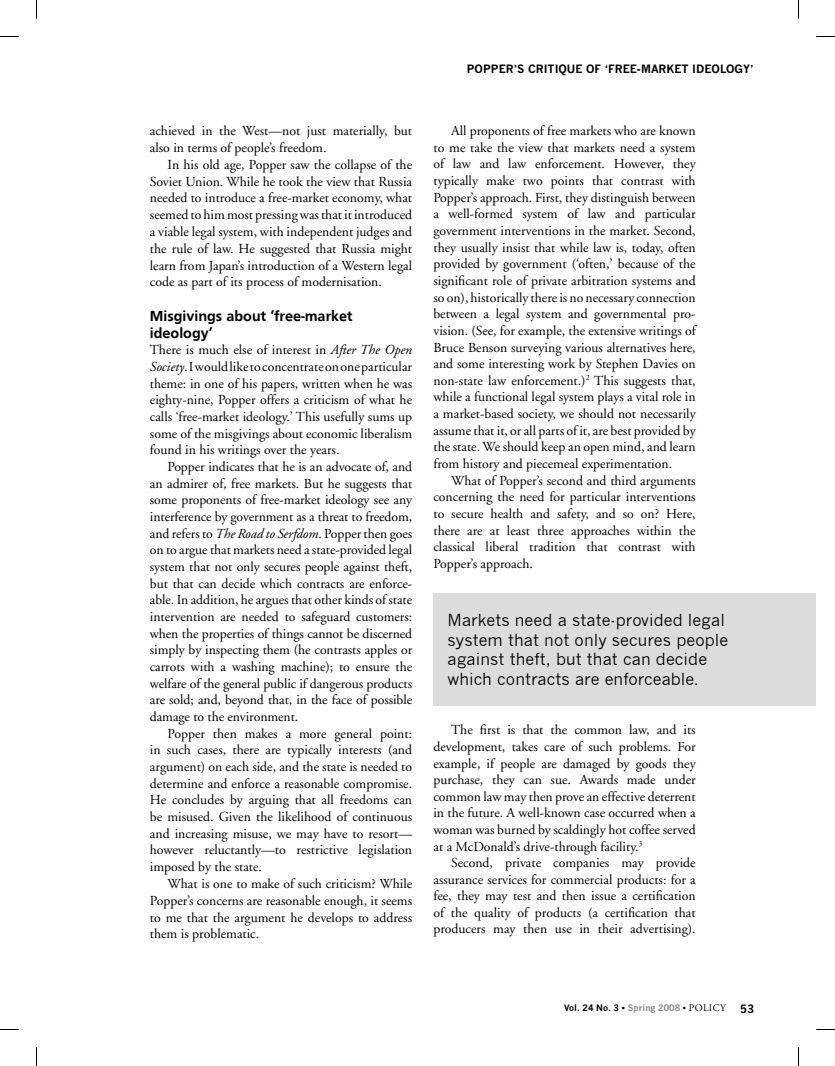
<style>
.page{position:relative;width:835px;height:1066px;background:#fff}
.page>*{position:absolute;margin:0;border:0;box-sizing:border-box;transform-origin:0 0}
.t1{font:16.25px/19.5px "News Gothic";letter-spacing:.005em;color:#000}
.t2{font:700 15px/16.8px "Frugal Sans";color:#000}
.t3{font:13.75px/16.6px "Adobe Garamond";color:#000;text-align:justify}
.t4{font:700 11.25px "News Gothic";color:#000}
.t5{font:700 8.75px "News Gothic";color:#000}
.s1{font-style:italic}
.s2{color:#888}
.s3{font-family:"Adobe Garamond Pro";font-weight:400;font-size:10px}
</style>
<div class="page">
<div style="left:433px;top:593px;width:383px;height:112px;background:#dcdcdc"></div>
<svg style="left:0;top:36px;width:19px;height:1px"></svg>
<svg style="left:816px;top:36px;width:19px;height:1px"></svg>
<svg style="left:36px;top:0;width:1px;height:19px"></svg>
<svg style="left:36px;top:1047px;width:1px;height:18px"></svg>
<svg style="left:798px;top:0;width:1px;height:19px"></svg>
<svg style="left:798px;top:1047px;width:1px;height:18px"></svg>
<p class="t3" style="left:150px;top:124px;width:264px">achieved in the West—not just materially, but also in terms of people’s freedom.</p>
<p class="t3" style="left:150px;top:157px;width:264px;text-indent:18px">In his old age, Popper saw the collapse of the Soviet Union. While he took the view that Russia needed to introduce a free-market economy, what seemed to him most pressing was that it introduced a viable legal system, with independent judges and the rule of law. He suggested that Russia might learn from Japan’s introduction of a Western legal code as part of its process of modernisation.</p>
<p class="t2" style="left:150px;top:308px;width:204px">Misgivings about ‘free-market ideology’</p>
<p class="t3" style="left:150px;top:343px;width:264px">There is much else of interest in <span class="s1">After The Open Society</span>. I would like to concentrate on one particular theme: in one of his papers, written when he was eighty-nine, Popper offers a criticism of what he calls ‘free-market ideology.’ This usefully sums up some of the misgivings about economic liberalism found in his writings over the years.</p>
<p class="t3" style="left:150px;top:459px;width:264px;text-indent:18px">Popper indicates that he is an advocate of, and an admirer of, free markets. But he suggests that some proponents of free-market ideology see any interference by government as a threat to freedom, and refers to <span class="s1">The Road to Serfdom</span>. Popper then goes on to argue that markets need a state-provided legal system that not only secures people against theft, but that can decide which contracts are enforce&shy;able. In addition, he argues that other kinds of state intervention are needed to safeguard customers: when the properties of things cannot be discerned simply by inspecting them (he contrasts apples or carrots with a washing machine); to ensure the welfare of the general public if dangerous products are sold; and, beyond that, in the face of possible damage to the environment.</p>
<p class="t3" style="left:150px;top:726px;width:264px;text-indent:18px">Popper then makes a more general point: in such cases, there are typically interests (and argument) on each side, and the state is needed to determine and enforce a reasonable compromise.<br>He concludes by arguing that all freedoms can be misused. Given the likelihood of continuous and increasing misuse, we may have to resort— however reluctantly—to restrictive legislation imposed by the state.</p>
<p class="t3" style="left:150px;top:876px;width:264px;text-indent:18px">What is one to make of such criticism? While Popper’s concerns are reasonable enough, it seems to me that the argument he develops to address them is problematic.</p>
<p class="t4" style="left:467px;top:62px;width:288px">POPPER’S CRITIQUE OF ‘FREE-MARKET IDEOLOGY’</p>
<p class="t3" style="left:433px;top:124px;width:264px;text-indent:18px">All proponents of free markets who are known to me take the view that markets need a system of law and law enforcement. However, they typically make two points that contrast with Popper’s approach. First, they distinguish between a well-formed system of law and particular government interventions in the market. Second, they usually insist that while law is, today, often provided by government (‘often,’ because of the significant role of private arbitration systems and so on), historically there is no necessary connection between a legal system and governmental pro&shy;vision. (See, for example, the extensive writings of Bruce Benson surveying various alternatives here, and some interesting work by Stephen Davies on non-state law enforcement.)<sup>2</sup> This suggests that, while a functional legal system plays a vital role in a market-based society, we should not necessarily assume that it, or all parts of it, are best provided by the state. We should keep an open mind, and learn from history and piecemeal experimentation.</p>
<p class="t3" style="left:433px;top:473px;width:264px;text-indent:18px">What of Popper’s second and third arguments concerning the need for particular interventions to secure health and safety, and so on? Here, there are at least three approaches within the classical liberal tradition that contrast with Popper’s approach.</p>
<p class="t1" style="left:447px;top:610px;width:282px">Markets need a state-provided legal system that not only secures people against theft, but that can decide which contracts are enforce able.</p>
<p class="t3" style="left:433px;top:722px;width:264px;text-indent:18px">The first is that the common law, and its development, takes care of such problems. For example, if people are damaged by goods they purchase, they can sue. Awards made under common law may then prove an effective deterrent in the future. A well-known case occurred when a woman was burned by scaldingly hot coffee served at a McDonald’s drive-through facility.<sup>3</sup></p>
<p class="t3" style="left:433px;top:855px;width:264px;text-indent:18px">Second, private companies may provide assurance services for commercial products: for a fee, they may test and then issue a certification of the quality of products (a certification that producers may then use in their advertising).</p>
<p class="t5" style="left:564px;top:1002px;width:163px">Vol. 24 No. 3 • <span class="s2">Spring 2008</span> • <span class="s3">POLICY</span></p>
<p class="t4" style="left:740px;top:1001px;width:16px">53</p>
</div>
